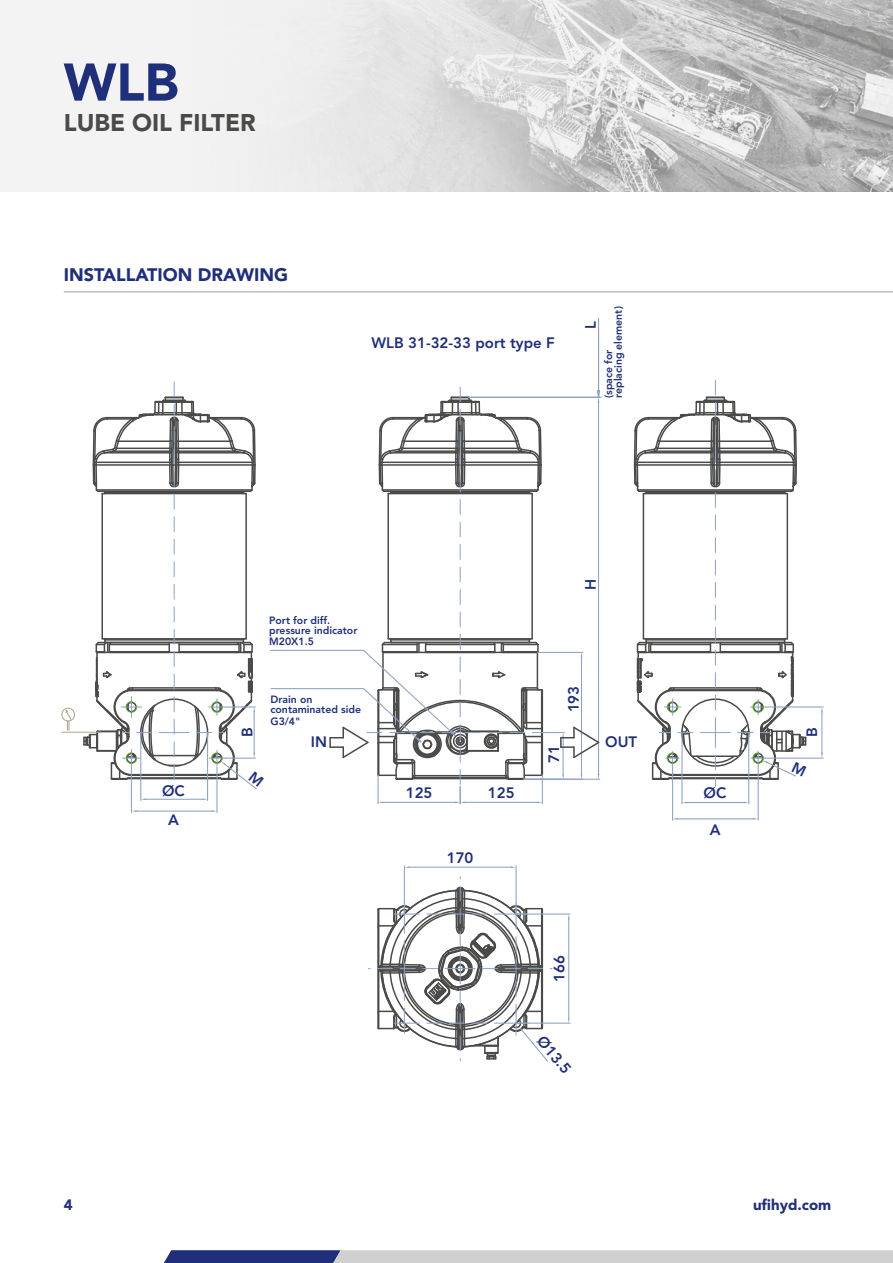
<style>
.page{position:relative;width:893px;height:1263px;background:#fff}
.page>*{position:absolute;margin:0;border:0;box-sizing:border-box;transform-origin:0 0}
.t1{font:900 52.5px "Avenir LT Std";color:#1f2f79}
.t2{font:900 24px "Avenir LT Std";color:#4a4a49}
.t3{font:900 18px "Avenir LT Std";color:#1f2f79}
.t4{font:800 15px "Avenir LT Std";color:#1f2f79}
.t5{font:900 15px "Avenir LT Std";color:#1f2f79}
.t6{font:800 10.5px/9.9px "Avenir LT Std";color:#1f2f79}
</style>
<div class="page">
<div style="left:61px;top:708px;width:14px;height:13px;border:1px solid #b1a18f;border-radius:50%"></div>
<svg style="left:65px;top:709px;width:7px;height:21px"></svg>
<hr style="left:681px;top:732px;width:1px;height:72px;background:#8da3c3">
<hr style="left:748px;top:732px;width:1px;height:72px;background:#8da3c3">
<hr style="left:687px;top:802px;width:56px;height:1px;background:#8da3c3">
<hr style="left:672px;top:765px;width:1px;height:55px;background:#8da3c3">
<hr style="left:758px;top:765px;width:1px;height:55px;background:#8da3c3">
<hr style="left:678px;top:818px;width:75px;height:1px;background:#8da3c3">
<hr style="left:766px;top:706px;width:57px;height:1px;background:#8da3c3">
<hr style="left:765px;top:758px;width:58px;height:1px;background:#8da3c3">
<hr style="left:821px;top:712px;width:1px;height:41px;background:#8da3c3">
<hr style="left:140px;top:732px;width:1px;height:68px;background:#8da3c3">
<hr style="left:207px;top:732px;width:1px;height:68px;background:#8da3c3">
<hr style="left:146px;top:799px;width:56px;height:1px;background:#8da3c3">
<hr style="left:131px;top:767px;width:1px;height:45px;background:#8da3c3">
<hr style="left:216px;top:767px;width:1px;height:45px;background:#8da3c3">
<hr style="left:137px;top:810px;width:75px;height:2px;background:#8da3c3">
<hr style="left:404px;top:866px;width:1px;height:48px;background:#8da3c3">
<hr style="left:515px;top:866px;width:2px;height:48px;background:#8da3c3">
<hr style="left:410px;top:867px;width:101px;height:1px;background:#8da3c3">
<hr style="left:516px;top:913px;width:54px;height:1px;background:#8da3c3">
<hr style="left:516px;top:1022px;width:54px;height:2px;background:#8da3c3">
<hr style="left:568px;top:919px;width:1px;height:99px;background:#8da3c3">
<hr style="left:271px;top:650px;width:93px;height:1px;background:#8da3c3">
<hr style="left:271px;top:688px;width:93px;height:1px;background:#8da3c3">
<svg style="left:368px;top:877px;width:184px;height:185px"></svg>
<hr style="left:62px;top:732px;width:39px;height:1px;background:#b1a18f">
<svg style="left:329px;top:317px;width:272px;height:487px"></svg>
<img style="left:0;top:0;width:893px;height:191px">
<svg style="left:164px;top:1250px;width:729px;height:13px;background:#a8acbd"></svg>
<hr style="left:64px;top:291px;width:829px;height:1px;background:#9d9d9c">
<svg style="left:83px;top:381px;width:174px;height:409px"></svg>
<svg style="left:633px;top:379px;width:173px;height:407px"></svg>
<h1 class="t1" style="left:64px;top:51px;width:116px">WLB</h1>
<h2 class="t2" style="left:64px;top:108px;width:193px">LUBE OIL FILTER</h2>
<h3 class="t3" style="left:64px;top:264px;width:226px">INSTALLATION DRAWING</h3>
<h3 class="t4" style="left:372px;top:333px;width:185px">WLB 31-32-33 port type F</h3>
<h3 class="t4" style="left:582px;top:329px;width:9px;rotate:-90deg">L</h3>
<p class="t6" style="left:603px;top:398px;width:93px;rotate:-90deg">(space for replacing element)</p>
<h3 class="t4" style="left:238px;top:737px;width:11px;rotate:-90deg">B</h3>
<p class="t6" style="left:269px;top:615px;width:90px">Port for diff. pressure indicator</p>
<p class="t6" style="left:269px;top:636px;width:46px">M20X1.5</p>
<p class="t6" style="left:270px;top:695px;width:92px">Drain on contaminated side</p>
<p class="t6" style="left:270px;top:716px;width:32px">G3/4"</p>
<h3 class="t4" style="left:582px;top:590px;width:13px;rotate:-90deg">H</h3>
<h3 class="t4" style="left:565px;top:712px;width:28px;rotate:-90deg">193</h3>
<h3 class="t4" style="left:311px;top:733px;width:18px">IN</h3>
<h3 class="t4" style="left:605px;top:733px;width:33px">OUT</h3>
<h3 class="t4" style="left:545px;top:763px;width:19px;rotate:-90deg">71</h3>
<h3 class="t4" style="left:162px;top:782px;width:24px">ØC</h3>
<h3 class="t4" style="left:406px;top:784px;width:28px">125</h3>
<h3 class="t4" style="left:488px;top:784px;width:28px">125</h3>
<h3 class="t4" style="left:168px;top:810px;width:12px">A</h3>
<h3 class="t4" style="left:447px;top:849px;width:28px">170</h3>
<h3 class="t4" style="left:551px;top:982px;width:28px;rotate:-90deg">166</h3>
<h3 class="t4" style="left:547px;top:1032px;width:45px;rotate:50deg">Ø13.5</h3>
<h3 class="t4" style="left:551px;top:1088px;width:28px;rotate:-90deg">166</h3>
<h3 class="t4" style="left:703px;top:784px;width:24px">ØC</h3>
<h3 class="t4" style="left:710px;top:821px;width:12px">A</h3>
<h3 class="t4" style="left:803px;top:737px;width:11px;rotate:-90deg">B</h3>
<h3 class="t5" style="left:64px;top:1195px;width:10px">4</h3>
<h3 class="t5" style="left:753px;top:1195px;width:80px">ufihyd.com</h3>
</div>
